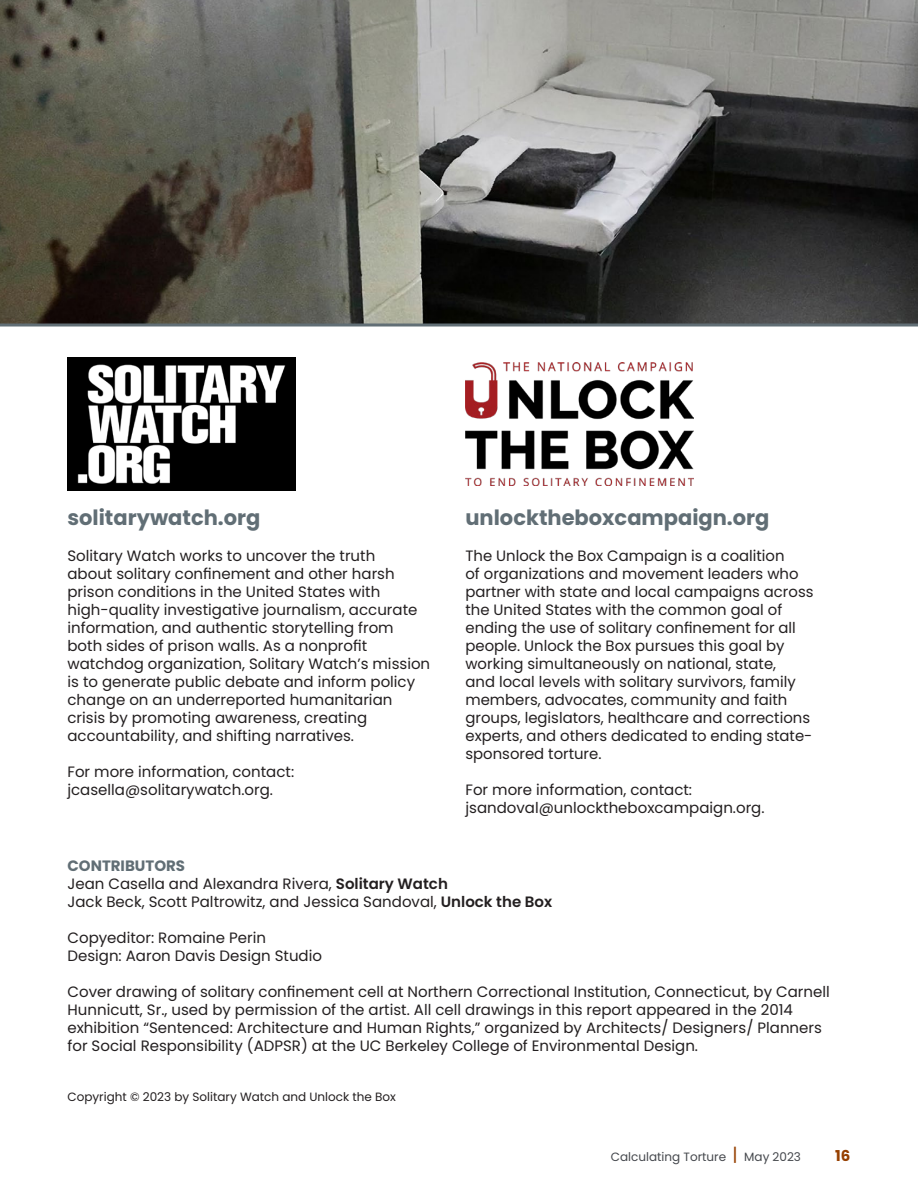
<style>
.page{position:relative;width:918px;height:1188px;background:#fff}
.page>*{position:absolute;margin:0;border:0;box-sizing:border-box;transform-origin:0 0}
.t1{font:700 21px "Poppins";color:#616e75}
.t2{font:15px/18px "Poppins";color:#231f20}
.t3{font:700 15px "Poppins";color:#964000}
.t4{font:12px "Poppins";color:#231f20}
.t5{font:12px "Poppins";color:#45484d}
.s1{font-weight:700;color:#616e75}
.s2{font-weight:600}
.s3{font-size:18px;color:#964000}
</style>
<div class="page">
<img style="left:0;top:0;width:918px;height:324px">
<img style="left:68px;top:358px;width:227px;height:132px">
<img style="left:465px;top:363px;width:228px;height:123px">
<hr style="left:0;top:324px;width:918px;height:3px;background:#616e75">
<h1 class="t1" style="left:68px;top:506px;width:194px">solitarywatch.org</h1>
<p class="t2" style="left:68px;top:547px;width:364px">Solitary Watch works to uncover the truth<br>about solitary confinement and other harsh prison conditions in the United States with high-quality investigative journalism, accurate information, and authentic storytelling from both sides of prison walls. As a nonprofit watchdog organization, Solitary Watch’s mission is to generate public debate and inform policy change on an underreported humanitarian crisis by promoting awareness, creating accountability, and shifting narratives.</p>
<p class="t2" style="left:68px;top:763px;width:228px">For more information, contact: jcasella@solitarywatch.org.</p>
<h1 class="t1" style="left:465px;top:506px;width:306px">unlocktheboxcampaign.org</h1>
<p class="t2" style="left:465px;top:547px;width:350px">The Unlock the Box Campaign is a coalition<br>of organizations and movement leaders who partner with state and local campaigns across the United States with the common goal of ending the use of solitary confinement for all people. Unlock the Box pursues this goal by working simultaneously on national, state,<br>and local levels with solitary survivors, family members, advocates, community and faith groups, legislators, healthcare and corrections experts, and others dedicated to ending state&shy;sponsored torture.</p>
<p class="t2" style="left:465px;top:781px;width:301px">For more information, contact: jsandoval@unlocktheboxcampaign.org.</p>
<p class="t2" style="left:68px;top:857px;width:486px"><span class="s1">CONTRIBUTORS<br></span>Jean Casella and Alexandra Rivera, <span class="s2">Solitary Watch<br></span>Jack Beck, Scott Paltrowitz, and Jessica Sandoval, <span class="s2">Unlock the Box</span></p>
<p class="t2" style="left:68px;top:929px;width:256px">Copyeditor: Romaine Perin<br>Design: Aaron Davis Design Studio</p>
<p class="t2" style="left:68px;top:983px;width:764px">Cover drawing of solitary confinement cell at Northern Correctional Institution, Connecticut, by Carnell Hunnicutt, Sr., used by permission of the artist. All cell drawings in this report appeared in the 2014 exhibition “Sentenced: Architecture and Human Rights,” organized by Architects/ Designers/ Planners for Social Responsibility (ADPSR) at the UC Berkeley College of Environmental Design.</p>
<p class="t4" style="left:68px;top:1090px;width:330px">Copyright © 2023 by Solitary Watch and Unlock the Box</p>
<p class="t5" style="left:611px;top:1150px;width:192px">Calculating Torture <span class="s3">|</span> May 2023</p>
<p class="t3" style="left:835px;top:1147px;width:17px">16</p>
</div>
